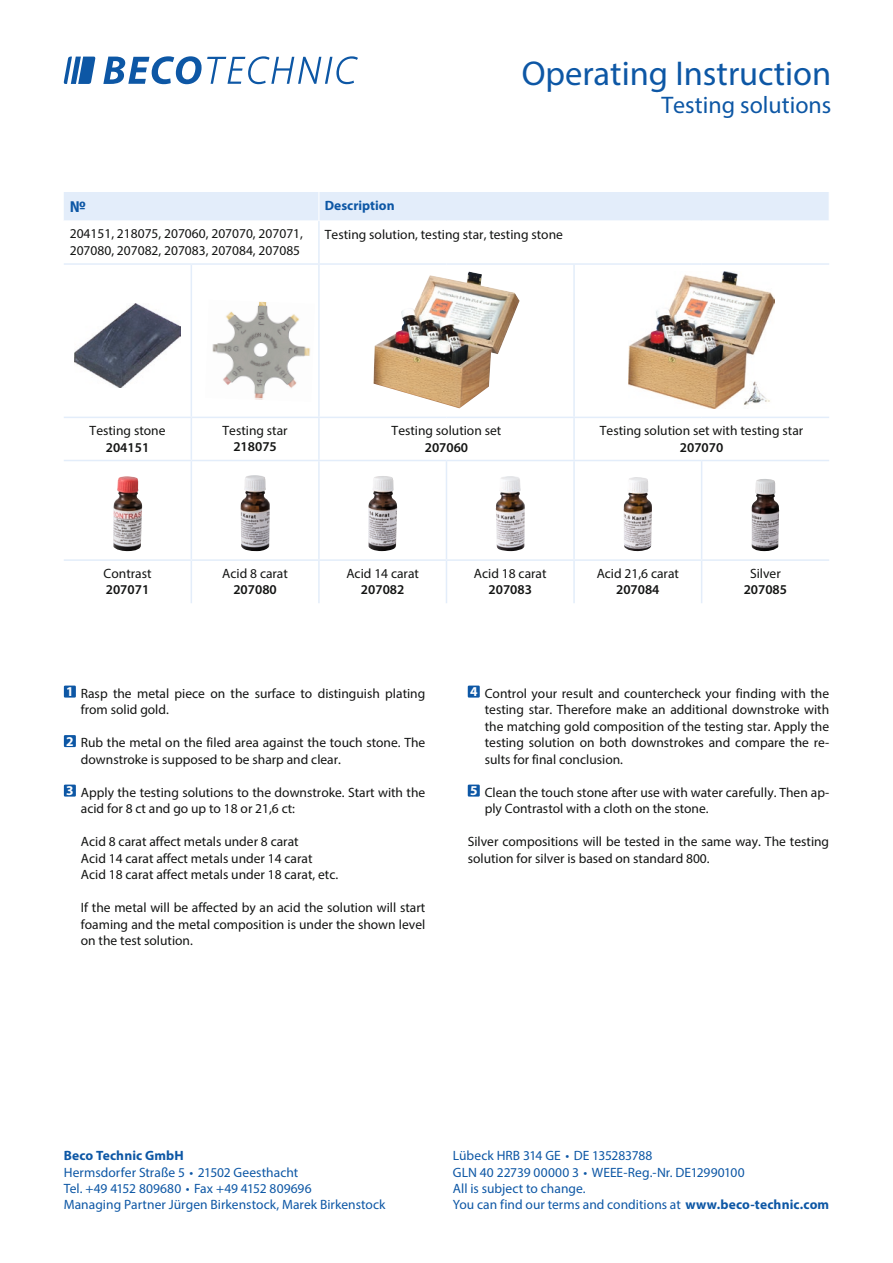
<style>
.page{position:relative;width:893px;height:1263px;background:#fff}
.page>*{position:absolute;margin:0;border:0;box-sizing:border-box;transform-origin:0 0}
.t1{font:34.5px "Myriad Pro";color:#0d57a5}
.t2{font:24px "Myriad Pro";color:#0d57a5}
.t3{font:700 16.5px "Myriad Pro";color:#0d57a5}
.t4{font:13.5px/16.5px "Myriad Pro";color:#131413}
.t5{font:13.5px/16.2px "Myriad Pro";color:#0d57a5}
.t6{font:600 13.5px "Myriad Pro";color:#131413}
.t7{font:700 13.5px "Myriad Pro";color:#0d57a5}
.s1{font-weight:700;color:#fff}
.s2{font-weight:700}
</style>
<div class="page">
<div style="left:64px;top:192px;width:765px;height:29px;background:#e3edfa"></div>
<hr style="left:318px;top:221px;width:2px;height:42px;background:#e3edfa">
<hr style="left:191px;top:265px;width:1px;height:152px;background:#e3edfa">
<hr style="left:318px;top:265px;width:2px;height:152px;background:#e3edfa">
<hr style="left:573px;top:265px;width:2px;height:152px;background:#e3edfa">
<hr style="left:191px;top:418px;width:1px;height:42px;background:#e3edfa">
<hr style="left:318px;top:418px;width:2px;height:42px;background:#e3edfa">
<hr style="left:573px;top:418px;width:2px;height:42px;background:#e3edfa">
<hr style="left:191px;top:461px;width:1px;height:98px;background:#e3edfa">
<hr style="left:318px;top:461px;width:2px;height:98px;background:#e3edfa">
<hr style="left:446px;top:461px;width:1px;height:98px;background:#e3edfa">
<hr style="left:573px;top:461px;width:2px;height:98px;background:#e3edfa">
<hr style="left:701px;top:461px;width:1px;height:98px;background:#e3edfa">
<hr style="left:191px;top:561px;width:1px;height:42px;background:#e3edfa">
<hr style="left:318px;top:561px;width:2px;height:42px;background:#e3edfa">
<hr style="left:446px;top:561px;width:1px;height:42px;background:#e3edfa">
<hr style="left:573px;top:561px;width:2px;height:42px;background:#e3edfa">
<hr style="left:701px;top:561px;width:1px;height:42px;background:#e3edfa">
<hr style="left:64px;top:263px;width:127px;height:2px;background:#e3edfa">
<hr style="left:191px;top:263px;width:128px;height:2px;background:#e3edfa">
<hr style="left:319px;top:263px;width:127px;height:2px;background:#e3edfa">
<hr style="left:446px;top:263px;width:128px;height:2px;background:#e3edfa">
<hr style="left:574px;top:263px;width:128px;height:2px;background:#e3edfa">
<hr style="left:702px;top:263px;width:127px;height:2px;background:#e3edfa">
<hr style="left:64px;top:417px;width:127px;height:1px;background:#e3edfa">
<hr style="left:191px;top:417px;width:128px;height:1px;background:#e3edfa">
<hr style="left:319px;top:417px;width:127px;height:1px;background:#e3edfa">
<hr style="left:446px;top:417px;width:128px;height:1px;background:#e3edfa">
<hr style="left:574px;top:417px;width:128px;height:1px;background:#e3edfa">
<hr style="left:702px;top:417px;width:127px;height:1px;background:#e3edfa">
<hr style="left:64px;top:460px;width:127px;height:1px;background:#e3edfa">
<hr style="left:191px;top:460px;width:128px;height:1px;background:#e3edfa">
<hr style="left:319px;top:460px;width:127px;height:1px;background:#e3edfa">
<hr style="left:446px;top:460px;width:128px;height:1px;background:#e3edfa">
<hr style="left:574px;top:460px;width:128px;height:1px;background:#e3edfa">
<hr style="left:702px;top:460px;width:127px;height:1px;background:#e3edfa">
<hr style="left:64px;top:559px;width:127px;height:2px;background:#e3edfa">
<hr style="left:191px;top:559px;width:128px;height:2px;background:#e3edfa">
<hr style="left:319px;top:559px;width:127px;height:2px;background:#e3edfa">
<hr style="left:446px;top:559px;width:128px;height:2px;background:#e3edfa">
<hr style="left:574px;top:559px;width:128px;height:2px;background:#e3edfa">
<hr style="left:702px;top:559px;width:127px;height:2px;background:#e3edfa">
<img style="left:74px;top:303px;width:107px;height:84px">
<img style="left:212px;top:301px;width:99px;height:99px">
<img style="left:373px;top:272px;width:146px;height:136px">
<img style="left:629px;top:272px;width:146px;height:136px">
<img style="left:113px;top:476px;width:29px;height:75px">
<img style="left:241px;top:475px;width:29px;height:76px">
<img style="left:368px;top:476px;width:29px;height:75px">
<img style="left:496px;top:476px;width:29px;height:75px">
<img style="left:624px;top:477px;width:28px;height:74px">
<img style="left:752px;top:479px;width:27px;height:72px">
<div style="left:64px;top:686px;width:12px;height:12px;background:#0d57a5"></div>
<div style="left:64px;top:735px;width:12px;height:12px;background:#0d57a5"></div>
<div style="left:64px;top:785px;width:12px;height:12px;background:#0d57a5"></div>
<div style="left:468px;top:686px;width:12px;height:12px;background:#0d57a5"></div>
<div style="left:468px;top:785px;width:12px;height:12px;background:#0d57a5"></div>
<svg style="left:103px;top:56px;width:255px;height:28px"></svg>
<svg style="left:63px;top:57px;width:33px;height:27px"></svg>
<h1 class="t1" style="left:522px;top:52px;width:311px">Operating Instruction</h1>
<h2 class="t2" style="left:661px;top:91px;width:171px">Testing solutions</h2>
<p class="t3" style="left:70px;top:196px;width:17px">№</p>
<p class="t7" style="left:325px;top:196px;width:71px">Description</p>
<p class="t4" style="left:70px;top:225px;width:235px">204151, 218075, 207060, 207070, 207071,<br>207080, 207082, 207083, 207084, 207085</p>
<p class="t4" style="left:325px;top:226px;width:240px">Testing solution, testing star, testing stone</p>
<p class="t4" style="left:90px;top:422px;width:77px">Testing stone</p>
<p class="t6" style="left:106px;top:438px;width:45px">204151</p>
<p class="t4" style="left:104px;top:565px;width:49px">Contrast</p>
<p class="t6" style="left:106px;top:581px;width:45px">207071</p>
<p class="t4" style="left:223px;top:422px;width:67px">Testing star</p>
<p class="t6" style="left:233px;top:438px;width:45px">218075</p>
<p class="t4" style="left:222px;top:565px;width:67px">Acid 8 carat</p>
<p class="t6" style="left:233px;top:581px;width:45px">207080</p>
<p class="t4" style="left:392px;top:422px;width:111px">Testing solution set</p>
<p class="t6" style="left:425px;top:438px;width:45px">207060</p>
<p class="t4" style="left:600px;top:422px;width:205px">Testing solution set with testing star</p>
<p class="t6" style="left:680px;top:438px;width:45px">207070</p>
<p class="t4" style="left:346px;top:565px;width:74px">Acid 14 carat</p>
<p class="t6" style="left:361px;top:581px;width:45px">207082</p>
<p class="t4" style="left:474px;top:565px;width:74px">Acid 18 carat</p>
<p class="t6" style="left:489px;top:581px;width:45px">207083</p>
<p class="t4" style="left:597px;top:565px;width:84px">Acid 21,6 carat</p>
<p class="t6" style="left:616px;top:581px;width:45px">207084</p>
<p class="t4" style="left:750px;top:565px;width:32px">Silver</p>
<p class="t6" style="left:744px;top:581px;width:45px">207085</p>
<p class="t4" style="left:81px;top:685px;width:346px;text-indent:-15px"><span class="s1">1</span> Rasp the metal piece on the surface to distinguish plating from solid gold.</p>
<p class="t4" style="left:81px;top:734px;width:346px;text-indent:-15px"><span class="s1">2</span> Rub the metal on the filed area against the touch stone. The downstroke is supposed to be sharp and clear.</p>
<p class="t4" style="left:81px;top:784px;width:346px;text-indent:-15px"><span class="s1">3</span> Apply the testing solutions to the downstroke. Start with the acid for 8 ct and go up to 18 or 21,6 ct:</p>
<p class="t4" style="left:81px;top:833px;width:259px">Acid 8 carat affect metals under 8 carat<br>Acid 14 carat affect metals under 14 carat<br>Acid 18 carat affect metals under 18 carat, etc.</p>
<p class="t4" style="left:81px;top:899px;width:346px;text-align:justify">If the metal will be affected by an acid the solution will start foaming and the metal composition is under the shown level on the test solution.</p>
<p class="t4" style="left:485px;top:685px;width:346px;text-align:justify;text-indent:-15px"><span class="s1">4</span> Control your result and countercheck your finding with the testing star. Therefore make an additional downstroke with the matching gold composition of the testing star. Apply the testing solution on both downstrokes and compare the re&shy;sults for final conclusion.</p>
<p class="t4" style="left:485px;top:784px;width:346px;text-indent:-15px"><span class="s1">5</span> Clean the touch stone after use with water carefully. Then ap&shy;ply Contrastol with a cloth on the stone.</p>
<p class="t4" style="left:468px;top:833px;width:363px">Silver compositions will be tested in the same way. The testing solution for silver is based on standard 800.</p>
<p class="t7" style="left:64px;top:1147px;width:121px">Beco Technic GmbH</p>
<p class="t5" style="left:64px;top:1164px;width:323px">Hermsdorfer Straße 5 • 21502 Geesthacht<br>Tel. +49 4152 809680 • Fax +49 4152 809696<br>Managing Partner Jürgen Birkenstock, Marek Birkenstock</p>
<p class="t5" style="left:453px;top:1147px;width:378px">Lübeck HRB 314 GE • DE 135283788<br>GLN 40 22739 00000 3 • WEEE-Reg.-Nr. DE12990100<br>All is subject to change.<br>You can find our terms and conditions at <span class="s2">www.beco-technic.com</span></p>
</div>
